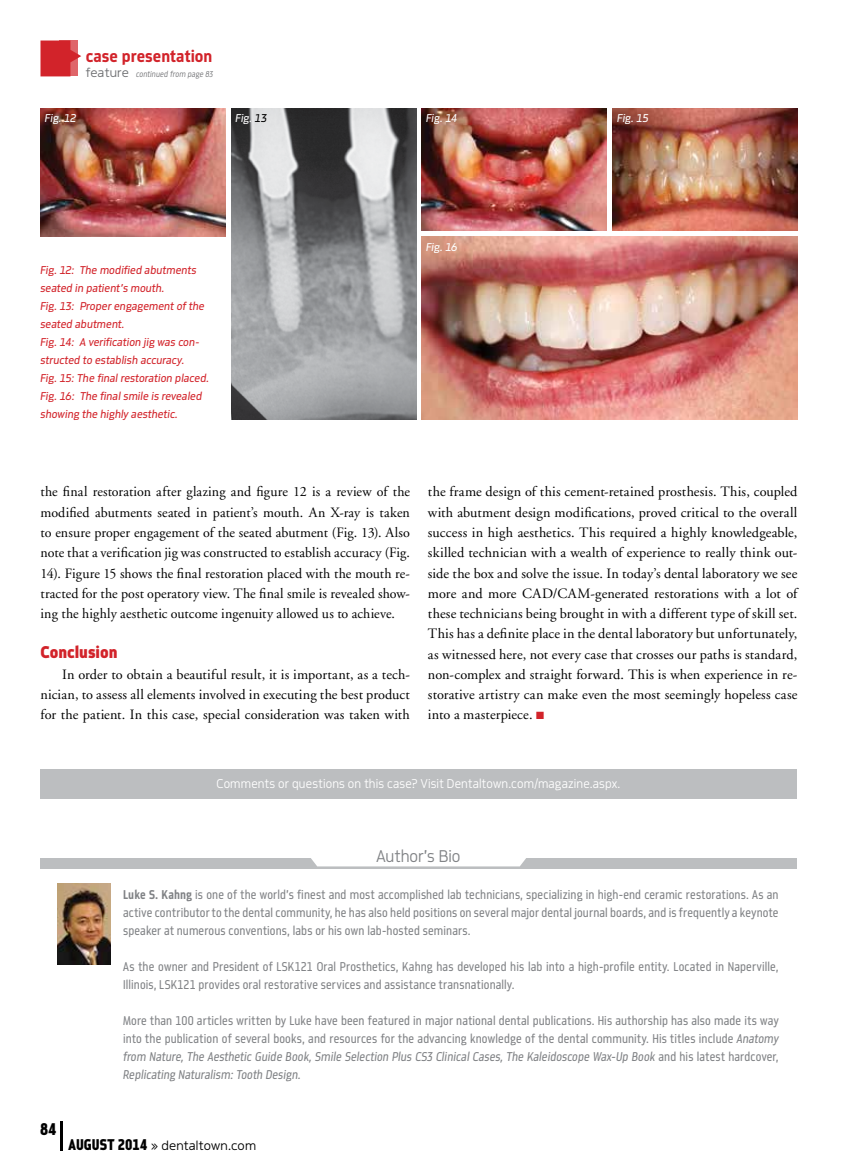
<style>
.page{position:relative;width:864px;height:1175px;background:#fff}
.page>*{position:absolute;margin:0;border:0;box-sizing:border-box;transform-origin:0 0}
.t1{font:700 18px "Metroflex Uni";color:#d2232a}
.t2{font:18px "Metroflex Uni Lt OSF";color:#808285}
.t3{font:18px "Metroflex Uni Hvy";color:#d2232a}
.t4{font:18px "Metroflex Narrow Hvy";color:#000}
.t5{font:14.25px/20.2px "Adobe Garamond";letter-spacing:.01em;color:#000;text-align:justify}
.t6{font:13.5px/18px "Metroflex Narrow";letter-spacing:.01em;color:#808285;text-align:justify}
.t7{font:13.5px "Metroflex Uni Lt OSF";letter-spacing:.01em;color:#fff}
.t8{font:13.5px "Metroflex Wide Lt OSF";letter-spacing:.015em;color:#000}
.t9{font:13.5px "Metroflex Wide Lt OSF";letter-spacing:.015em;color:#6d6e71}
.t10{font:italic 12px/18px "Metroflex Uni";letter-spacing:.01em;color:#d2232a}
.t11{font:italic 12px "Metroflex Uni";color:#fff}
.t12{font:italic 300 9px "Metroflex Narrow";letter-spacing:.015em;color:#6d6e71}
.s1{color:#000}
.s2{color:#d2232a}
.s3{font-weight:700}
.s4{font-style:italic}
.s5{font-family:"Metroflex Narrow Hvy";font-size:16.5px}
</style>
<div class="page">
<svg style="left:40px;top:40px;width:41px;height:36px"></svg>
<svg style="left:59px;top:40px;width:18px;height:36px"></svg>
<hr style="left:60px;top:1120px;width:3px;height:30px;background:#000">
<div style="left:40px;top:858px;width:757px;height:11px;background:#bcbec0"></div>
<div style="left:40px;top:768px;width:757px;height:30px;background:#bcbec0"></div>
<div style="left:311px;top:858px;width:215px;height:8px;background:#fff"></div>
<img style="left:57px;top:883px;width:54px;height:81px">
<img style="left:40px;top:108px;width:186px;height:128px">
<img style="left:422px;top:108px;width:185px;height:123px">
<img style="left:612px;top:108px;width:185px;height:123px">
<img style="left:422px;top:236px;width:375px;height:183px">
<img style="left:231px;top:108px;width:185px;height:311px">
<p class="t1" style="left:86px;top:46px;width:128px">case presentation</p>
<p class="t9" style="left:86px;top:65px;width:45px">feature</p>
<p class="t12" style="left:136px;top:68px;width:79px">continued from page 83</p>
<p class="t11" style="left:45px;top:111px;width:33px">Fig. 12</p>
<p class="t11" style="left:236px;top:111px;width:33px">Fig. <span class="s1">13</span></p>
<p class="t11" style="left:426px;top:111px;width:33px">Fig. 14</p>
<p class="t10" style="left:40px;top:261px;width:170px">Fig. 12: The modified abutments seated in patient’s mouth.<br>Fig. 13: Proper engagement of the seated abutment.<br>Fig. 14: A verification jig was con&shy;structed to establish accuracy.<br>Fig. 15: The final restoration placed.<br>Fig. 16: The final smile is revealed showing the highly aesthetic.</p>
<p class="t11" style="left:426px;top:240px;width:33px">Fig. 16</p>
<p class="t11" style="left:617px;top:111px;width:33px">Fig. 15</p>
<p class="t5" style="left:40px;top:482px;width:371px">the final restoration after glazing and figure 12 is a review of the modified abutments seated in patient’s mouth. An X-ray is taken to ensure proper engagement of the seated abutment (Fig. 13). Also note that a verification jig was constructed to establish accuracy (Fig.<br>14). Figure 15 shows the final restoration placed with the mouth re&shy;tracted for the post operatory view. The final smile is revealed show&shy;ing the highly aesthetic outcome ingenuity allowed us to achieve.</p>
<p class="t3" style="left:40px;top:641px;width:78px">Conclusion</p>
<p class="t5" style="left:40px;top:664px;width:371px;text-indent:22px">In order to obtain a beautiful result, it is important, as a tech&shy;nician, to assess all elements involved in executing the best product for the patient. In this case, special consideration was taken with</p>
<p class="t5" style="left:428px;top:482px;width:371px">the frame design of this cement-retained prosthesis. This, coupled with abutment design modifications, proved critical to the overall success in high aesthetics. This required a highly knowledgeable, skilled technician with a wealth of experience to really think out&shy;side the box and solve the issue. In today’s dental laboratory we see more and more CAD/CAM-generated restorations with a lot of these technicians being brought in with a different type of skill set.<br>This has a definite place in the dental laboratory but unfortunately, as witnessed here, not every case that crosses our paths is standard, non-complex and straight forward. This is when experience in re&shy;storative artistry can make even the most seemingly hopeless case into a masterpiece. <span class="s2">■</span></p>
<p class="t7" style="left:217px;top:775px;width:405px">Comments or questions on this case? Visit Dentaltown.com/magazine.aspx.</p>
<p class="t2" style="left:376px;top:845px;width:86px">Author’s Bio</p>
<p class="t6" style="left:123px;top:885px;width:657px"><span class="s3">Luke S. Kahng</span> is one of the world’s finest and most accomplished lab technicians, specializing in high-end ceramic restorations. As an active contributor to the dental community, he has also held positions on several major dental journal boards, and is frequently a keynote speaker at numerous conventions, labs or his own lab-hosted seminars.</p>
<p class="t6" style="left:123px;top:957px;width:657px">As the owner and President of LSK121 Oral Prosthetics, Kahng has developed his lab into a high-profile entity. Located in Naperville,<br>Illinois, LSK121 provides oral restorative services and assistance transnationally.</p>
<p class="t6" style="left:123px;top:1011px;width:657px">More than 100 articles written by Luke have been featured in major national dental publications. His authorship has also made its way into the publication of several books, and resources for the advancing knowledge of the dental community. His titles include <span class="s4">Anatomy from Nature, The Aesthetic Guide Book, Smile Selection Plus CS3 Clinical Cases, The Kaleidoscope Wax-Up Book</span> and his latest hardcover, <span class="s4">Replicating Naturalism: Tooth Design.</span></p>
<p class="t4" style="left:40px;top:1119px;width:18px">84</p>
<p class="t8" style="left:69px;top:1137px;width:189px"><span class="s5">AUGUST 2014</span> » dentaltown.com</p>
</div>
